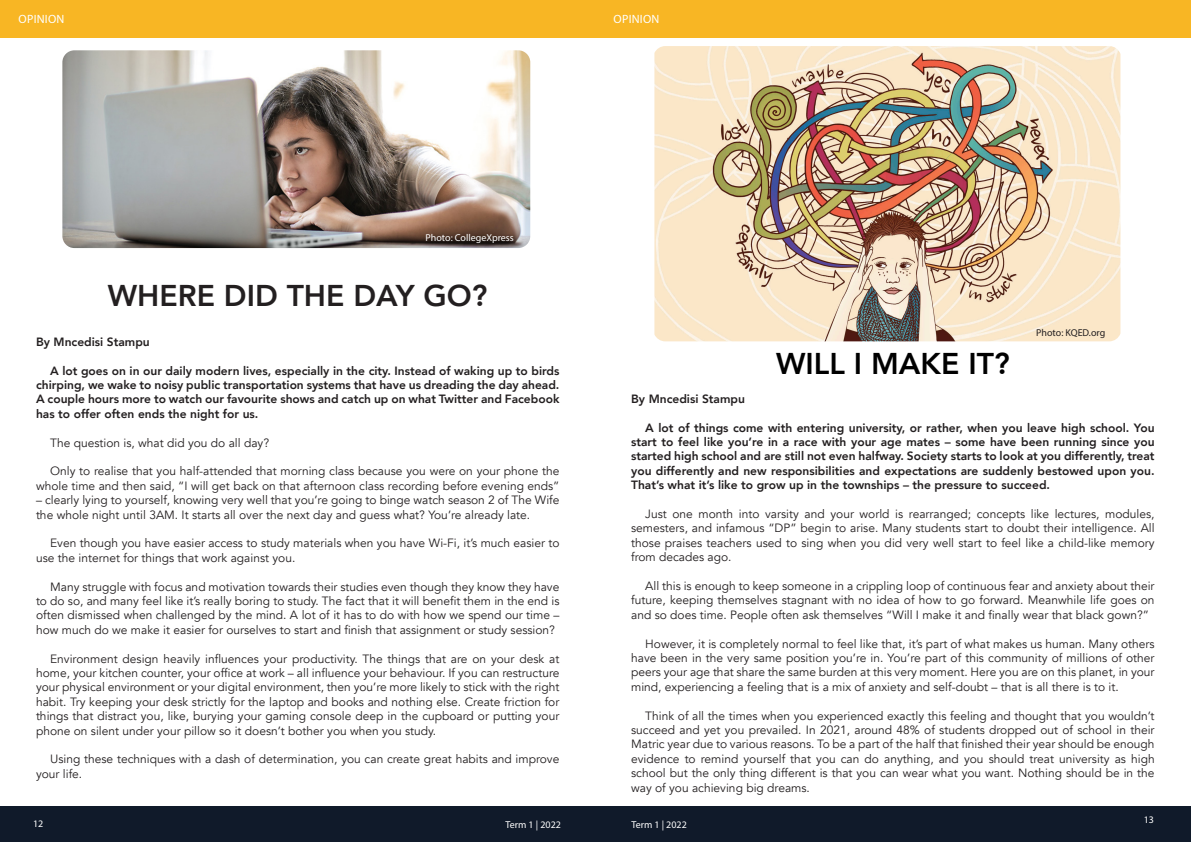
<style>
.page{position:relative;width:1191px;height:842px;background:#fff}
.page>*{position:absolute;margin:0;border:0;box-sizing:border-box;transform-origin:0 0}
.t1{font:800 30px "Avenir";color:#231f20}
.t2{font:800 30px "Avenir";color:#000}
.t3{font:12px/14.4px "Avenir";color:#231f20;text-align:justify}
.t4{font:800 12px/14.4px "Avenir";color:#231f20;text-align:justify}
.t5{font:12px "Myriad Pro";letter-spacing:.02em;color:#fff}
.t6{font:10px "Myriad Pro";color:#fff}
.t7{font:10px "Myriad Pro";color:#231f20}
</style>
<div class="page">
<div style="left:0;top:806px;width:595px;height:36px;background:#101a2a"></div>
<div style="left:595px;top:806px;width:596px;height:36px;background:#101a2a"></div>
<div style="left:0;top:0;width:597px;height:37px;background:#f8b624"></div>
<div style="left:595px;top:0;width:596px;height:37px;background:#f8b624"></div>
<img style="left:654px;top:46px;width:466px;height:295px">
<img style="left:62px;top:50px;width:468px;height:198px">
<p class="t5" style="left:19px;top:11px;width:47px">OPINION</p>
<p class="t5" style="left:613px;top:11px;width:47px">OPINION</p>
<p class="t6" style="left:425px;top:232px;width:90px">Photo: CollegeXpress</p>
<p class="t1" style="left:108px;top:268px;width:381px">WHERE DID THE DAY GO?</p>
<p class="t4" style="left:36px;top:334px;width:115px">By Mncedisi Stampu</p>
<p class="t4" style="left:36px;top:362px;width:525px;text-indent:14px">A lot goes on in our daily modern lives, especially in the city. Instead of waking up to birds chirping, we wake to noisy public transportation systems that have us dreading the day ahead.<br>A couple hours more to watch our favourite shows and catch up on what Twitter and Facebook has to offer often ends the night for us.</p>
<p class="t3" style="left:50px;top:435px;width:220px">The question is, what did you do all day?</p>
<p class="t3" style="left:36px;top:464px;width:525px;text-align:right">Only to realise that you half-attended that morning class because you were on your phone the whole time and then said, “I will get back on that afternoon class recording before evening ends”</p>
<p class="t3" style="left:36px;top:493px;width:525px">– clearly lying to yourself, knowing very well that you’re going to binge watch season 2 of The Wife the whole night until 3AM. It starts all over the next day and guess what? You’re already late.</p>
<p class="t3" style="left:36px;top:536px;width:525px;text-indent:14px">Even though you have easier access to study materials when you have Wi-Fi, it’s much easier to use the internet for things that work against you.</p>
<p class="t3" style="left:36px;top:579px;width:525px;text-indent:14px">Many struggle with focus and motivation towards their studies even though they know they have to do so, and many feel like it’s really boring to study. The fact that it will benefit them in the end is often dismissed when challenged by the mind. A lot of it has to do with how we spend our time – how much do we make it easier for ourselves to start and finish that assignment or study session?</p>
<p class="t3" style="left:36px;top:651px;width:525px;text-indent:14px">Environment design heavily influences your productivity. The things that are on your desk at home, your kitchen counter, your office at work – all influence your behaviour. If you can restructure your physical environment or your digital environment, then you’re more likely to stick with the right habit. Try keeping your desk strictly for the laptop and books and nothing else. Create friction for things that distract you, like, burying your gaming console deep in the cupboard or putting your phone on silent under your pillow so it doesn’t bother you when you study.</p>
<p class="t3" style="left:36px;top:752px;width:525px;text-indent:14px">Using these techniques with a dash of determination, you can create great habits and improve your life.</p>
<p class="t2" style="left:776px;top:336px;width:235px">WILL I MAKE IT?</p>
<p class="t7" style="left:1036px;top:327px;width:70px">Photo: KQED.org</p>
<p class="t4" style="left:631px;top:391px;width:115px">By Mncedisi Stampu</p>
<p class="t4" style="left:631px;top:419px;width:525px;text-indent:14px">A lot of things come with entering university, or rather, when you leave high school. You start to feel like you’re in a race with your age mates – some have been running since you started high school and are still not even halfway. Society starts to look at you differently, treat you differently and new responsibilities and expectations are suddenly bestowed upon you.<br>That’s what it’s like to grow up in the townships – the pressure to succeed.</p>
<p class="t3" style="left:631px;top:507px;width:525px;text-indent:14px">Just one month into varsity and your world is rearranged; concepts like lectures, modules, semesters, and infamous “DP” begin to arise. Many students start to doubt their intelligence. All those praises teachers used to sing when you did very well start to feel like a child-like memory from decades ago.</p>
<p class="t3" style="left:631px;top:579px;width:525px;text-indent:14px">All this is enough to keep someone in a crippling loop of continuous fear and anxiety about their future, keeping themselves stagnant with no idea of how to go forward. Meanwhile life goes on and so does time. People often ask themselves “Will I make it and finally wear that black gown?”</p>
<p class="t3" style="left:631px;top:636px;width:525px;text-indent:14px">However, it is completely normal to feel like that, it’s part of what makes us human. Many others have been in the very same position you’re in. You’re part of this community of millions of other peers your age that share the same burden at this very moment. Here you are on this planet, in your mind, experiencing a feeling that is a mix of anxiety and self-doubt – that is all there is to it.</p>
<p class="t3" style="left:631px;top:708px;width:525px;text-indent:14px">Think of all the times when you experienced exactly this feeling and thought that you wouldn’t succeed and yet you prevailed. In 2021, around 48% of students dropped out of school in their Matric year due to various reasons. To be a part of the half that finished their year should be enough evidence to remind yourself that you can do anything, and you should treat university as high school but the only thing different is that you can wear what you want. Nothing should be in the way of you achieving big dreams.</p>
<p class="t6" style="left:33px;top:817px;width:12px">12</p>
<p class="t6" style="left:505px;top:819px;width:57px">Term 1 | 2022</p>
<p class="t6" style="left:631px;top:819px;width:57px">Term 1 | 2022</p>
<p class="t6" style="left:1143px;top:813px;width:12px">13</p>
</div>
